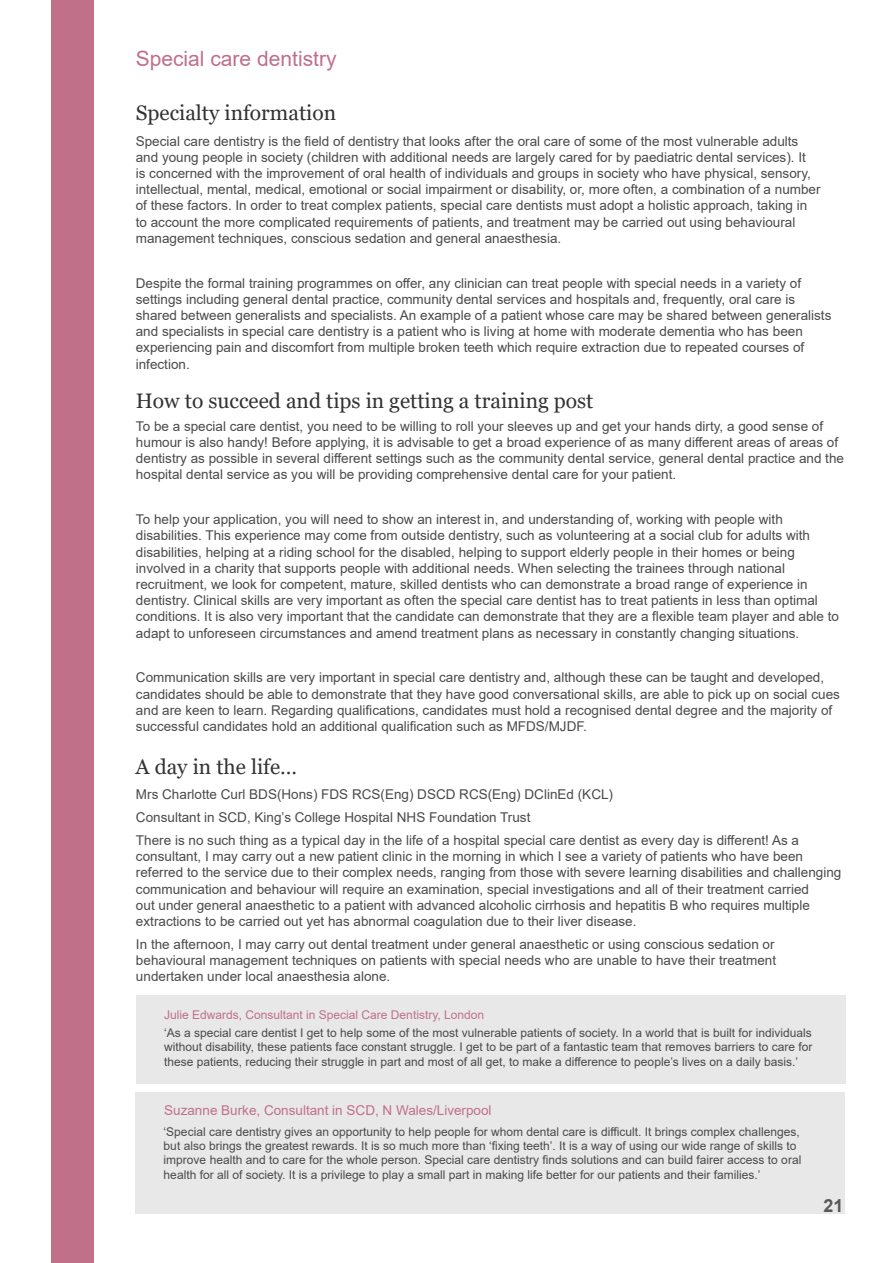
<style>
.page{position:relative;width:893px;height:1263px;background:#fff}
.page>*{position:absolute;margin:0;border:0;box-sizing:border-box;transform-origin:0 0}
.t1{font:21px "Georgia";color:#333}
.t2{font:21px "Arial";color:#c07089}
.t3{font:21px "Georgia";color:#323232}
.t4{font:700 18px "Arial";color:#323232}
.t5{font:13.5px/16.2px "Arial";color:#4a4a49}
.t6{font:13.5px "Arial";color:#c07089}
.t7{font:12px/14.4px "Arial";color:#4a4a49}
.t8{font:12px/14.4px "Arial";color:#4b4a49;text-align:justify}
.t9{font:12px "Arial";color:#c07089}
</style>
<div class="page">
<div style="left:51px;top:0;width:43px;height:1263px;background:#c07089"></div>
<div style="left:136px;top:995px;width:710px;height:88px;background:#e8e8e8"></div>
<div style="left:135px;top:1092px;width:710px;height:121px;background:#e8e8e8"></div>
<h1 class="t2" style="left:136px;top:44px;width:202px">Special care dentistry</h1>
<h1 class="t3" style="left:136px;top:100px;width:202px">Specialty information</h1>
<p class="t5" style="left:136px;top:133px;width:686px">Special care dentistry is the field of dentistry that looks after the oral care of some of the most vulnerable adults and young people in society (children with additional needs are largely cared for by paediatric dental services). It<br>is concerned with the improvement of oral health of individuals and groups in society who have physical, sensory, intellectual, mental, medical, emotional or social impairment or disability, or, more often, a combination of a number of these factors. In order to treat complex patients, special care dentists must adopt a holistic approach, taking in to account the more complicated requirements of patients, and treatment may be carried out using behavioural management techniques, conscious sedation and general anaesthesia.</p>
<p class="t5" style="left:136px;top:275px;width:697px">Despite the formal training programmes on offer, any clinician can treat people with special needs in a variety of settings including general dental practice, community dental services and hospitals and, frequently, oral care is shared between generalists and specialists. An example of a patient whose care may be shared between generalists and specialists in special care dentistry is a patient who is living at home with moderate dementia who has been experiencing pain and discomfort from multiple broken teeth which require extraction due to repeated courses of infection.</p>
<h1 class="t1" style="left:136px;top:388px;width:459px">How to succeed and tips in getting a training post</h1>
<p class="t5" style="left:136px;top:418px;width:710px">To be a special care dentist, you need to be willing to roll your sleeves up and get your hands dirty, a good sense of humour is also handy! Before applying, it is advisable to get a broad experience of as many different areas of areas of dentistry as possible in several different settings such as the community dental service, general dental practice and the hospital dental service as you will be providing comprehensive dental care for your patient.</p>
<p class="t5" style="left:136px;top:511px;width:705px">To help your application, you will need to show an interest in, and understanding of, working with people with disabilities. This experience may come from outside dentistry, such as volunteering at a social club for adults with disabilities, helping at a riding school for the disabled, helping to support elderly people in their homes or being involved in a charity that supports people with additional needs. When selecting the trainees through national recruitment, we look for competent, mature, skilled dentists who can demonstrate a broad range of experience in dentistry. Clinical skills are very important as often the special care dentist has to treat patients in less than optimal conditions. It is also very important that the candidate can demonstrate that they are a flexible team player and able to adapt to unforeseen circumstances and amend treatment plans as necessary in constantly changing situations.</p>
<p class="t5" style="left:136px;top:669px;width:705px">Communication skills are very important in special care dentistry and, although these can be taught and developed, candidates should be able to demonstrate that they have good conversational skills, are able to pick up on social cues and are keen to learn. Regarding qualifications, candidates must hold a recognised dental degree and the majority of successful candidates hold an additional qualification such as MFDS/MJDF.</p>
<h1 class="t1" style="left:136px;top:754px;width:163px">A day in the life…</h1>
<p class="t5" style="left:136px;top:782px;width:665px;line-height:23.2px">Mrs Charlotte Curl BDS(Hons) FDS RCS(Eng) DSCD RCS(Eng) DClinEd (KCL)<br>Consultant in SCD, King’s College Hospital NHS Foundation Trust<br>There is no such thing as a typical day in the life of a hospital special care dentist as every day is different! As a</p>
<p class="t5" style="left:136px;top:848px;width:707px">consultant, I may carry out a new patient clinic in the morning in which I see a variety of patients who have been referred to the service due to their complex needs, ranging from those with severe learning disabilities and challenging communication and behaviour will require an examination, special investigations and all of their treatment carried<br>out under general anaesthetic to a patient with advanced alcoholic cirrhosis and hepatitis B who requires multiple extractions to be carried out yet has abnormal coagulation due to their liver disease.</p>
<p class="t5" style="left:136px;top:935px;width:642px;text-align:justify">In the afternoon, I may carry out dental treatment under general anaesthetic or using conscious sedation or behavioural management techniques on patients with special needs who are unable to have their treatment undertaken under local anaesthesia alone.</p>
<p class="t9" style="left:164px;top:1007px;width:321px">Julie Edwards, Consultant in Special Care Dentistry, London</p>
<p class="t8" style="left:164px;top:1025px;width:650px">‘As a special care dentist I get to help some of the most vulnerable patients of society. In a world that is built for individuals without disability, these patients face constant struggle. I get to be part of a fantastic team that removes barriers to care for these patients, reducing their struggle in part and most of all get, to make a difference to people’s lives on a daily basis.’</p>
<p class="t6" style="left:164px;top:1101px;width:329px">Suzanne Burke, Consultant in SCD, N Wales/Liverpool</p>
<p class="t7" style="left:164px;top:1124px;width:639px">‘Special care dentistry gives an opportunity to help people for whom dental care is difficult. It brings complex challenges, but also brings the greatest rewards. It is so much more than ‘fixing teeth’. It is a way of using our wide range of skills to improve health and to care for the whole person. Special care dentistry finds solutions and can build fairer access to oral health for all of society. It is a privilege to play a small part in making life better for our patients and their families.’</p>
<h2 class="t4" style="left:823px;top:1193px;width:22px">21</h2>
</div>
